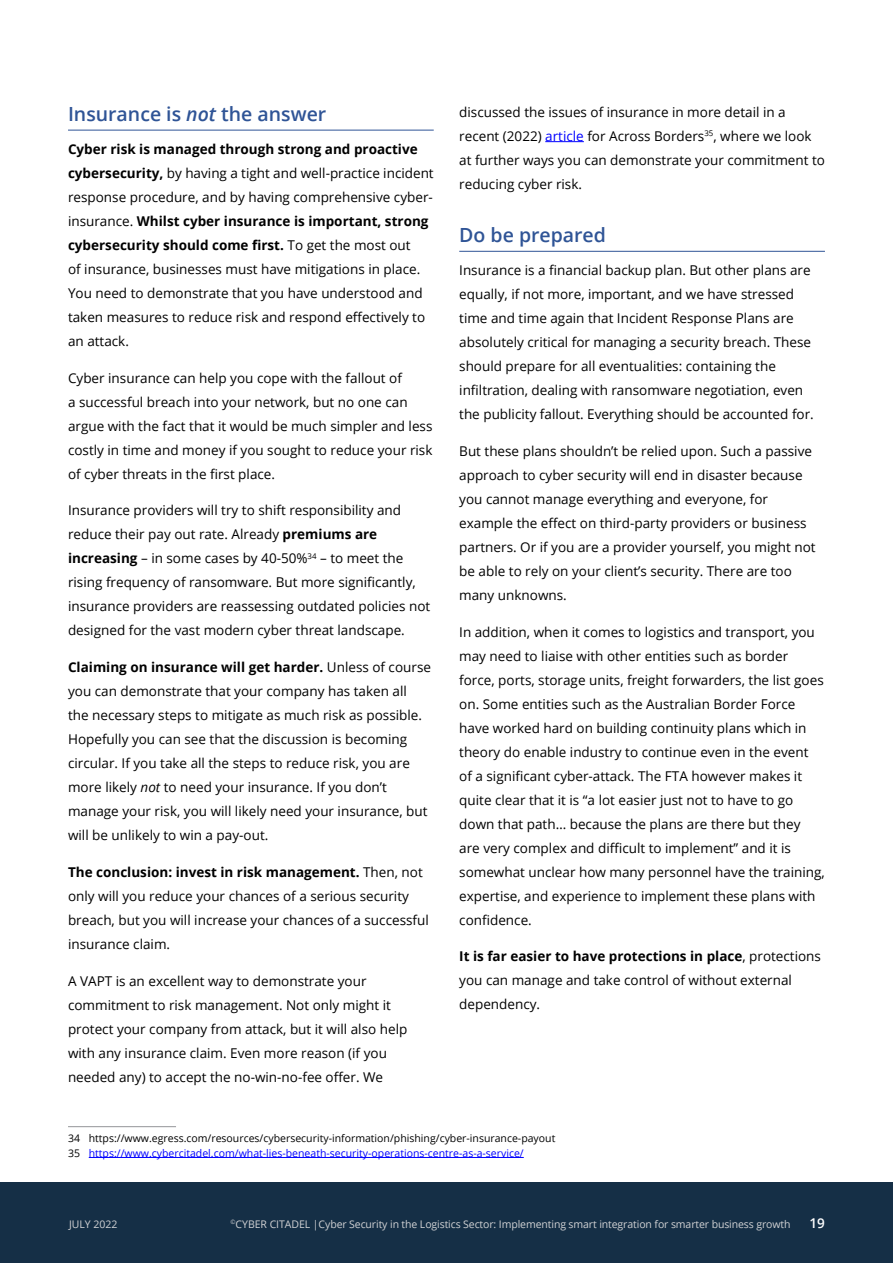
<style>
.page{position:relative;width:893px;height:1263px;background:#fff}
.page>*{position:absolute;margin:0;border:0;box-sizing:border-box;transform-origin:0 0}
.t1{font:600 19.5px "Open Sans";color:#2f5496}
.t2{font:13.5px/24px "Open Sans";color:#000}
.t3{font:600 13.5px "Open Sans";color:#fff}
.t4{font:10.5px/15px "Open Sans";color:#000}
.t5{font:10.5px "Open Sans";letter-spacing:-.01em;color:#d1d2d4}
.s1{font-style:italic}
.s2{font-weight:700}
.s3{color:#00f}
</style>
<div class="page">
<div style="left:0;top:1182px;width:893px;height:81px;background:#152f46"></div>
<hr style="left:68px;top:130px;width:366px;height:1px;background:#2f5496">
<hr style="left:68px;top:1126px;width:108px;height:1px;background:#939598">
<hr style="left:89px;top:1157px;width:435px;height:1px;background:#00f">
<hr style="left:545px;top:141px;width:39px;height:1px;background:#00f">
<hr style="left:459px;top:251px;width:366px;height:1px;background:#2f5496">
<h1 class="t1" style="left:68px;top:101px;width:260px">Insurance is <span class="s1">not</span> the answer</h1>
<p class="t2" style="left:68px;top:136px;width:367px"><span class="s2">Cyber risk is managed through strong and proactive cybersecurity,</span> by having a tight and well-practice incident response procedure, and by having comprehensive cyber&shy;insurance. <span class="s2">Whilst cyber insurance is important, strong cybersecurity should come first.</span> To get the most out<br>of insurance, businesses must have mitigations in place.<br>You need to demonstrate that you have understood and taken measures to reduce risk and respond effectively to an attack.</p>
<p class="t2" style="left:68px;top:365px;width:366px">Cyber insurance can help you cope with the fallout of<br>a successful breach into your network, but no one can argue with the fact that it would be much simpler and less costly in time and money if you sought to reduce your risk of cyber threats in the first place.</p>
<p class="t2" style="left:68px;top:498px;width:364px">Insurance providers will try to shift responsibility and reduce their pay out rate. Already <span class="s2">premiums are increasing</span> – in some cases by 40-50%<sup>34</sup> – to meet the rising frequency of ransomware. But more significantly, insurance providers are reassessing outdated policies not designed for the vast modern cyber threat landscape.</p>
<p class="t2" style="left:68px;top:655px;width:364px"><span class="s2">Claiming on insurance will get harder.</span> Unless of course you can demonstrate that your company has taken all<br>the necessary steps to mitigate as much risk as possible.<br>Hopefully you can see that the discussion is becoming circular. If you take all the steps to reduce risk, you are more likely <span class="s1">not</span> to need your insurance. If you don’t manage your risk, you will likely need your insurance, but will be unlikely to win a pay-out.</p>
<p class="t2" style="left:68px;top:860px;width:362px"><span class="s2">The conclusion: invest in risk management.</span> Then, not only will you reduce your chances of a serious security breach, but you will increase your chances of a successful insurance claim.</p>
<p class="t2" style="left:68px;top:968px;width:341px">A VAPT is an excellent way to demonstrate your commitment to risk management. Not only might it protect your company from attack, but it will also help with any insurance claim. Even more reason (if you needed any) to accept the no-win-no-fee offer. We</p>
<p class="t2" style="left:459px;top:99px;width:367px">discussed the issues of insurance in more detail in a recent (2022) <span class="s3">article</span> for Across Borders<sup>35</sup>, where we look at further ways you can demonstrate your commitment to reducing cyber risk.</p>
<h1 class="t1" style="left:459px;top:222px;width:148px">Do be prepared</h1>
<p class="t2" style="left:459px;top:258px;width:356px">Insurance is a financial backup plan. But other plans are equally, if not more, important, and we have stressed time and time again that Incident Response Plans are absolutely critical for managing a security breach. These should prepare for all eventualities: containing the infiltration, dealing with ransomware negotiation, even the publicity fallout. Everything should be accounted for.</p>
<p class="t2" style="left:459px;top:438px;width:358px">But these plans shouldn’t be relied upon. Such a passive approach to cyber security will end in disaster because you cannot manage everything and everyone, for example the effect on third-party providers or business partners. Or if you are a provider yourself, you might not be able to rely on your client’s security. There are too many unknowns.</p>
<p class="t2" style="left:459px;top:619px;width:367px">In addition, when it comes to logistics and transport, you may need to liaise with other entities such as border force, ports, storage units, freight forwarders, the list goes on. Some entities such as the Australian Border Force have worked hard on building continuity plans which in theory do enable industry to continue even in the event<br>of a significant cyber-attack. The FTA however makes it quite clear that it is “a lot easier just not to have to go down that path… because the plans are there but they<br>are very complex and difficult to implement” and it is somewhat unclear how many personnel have the training, expertise, and experience to implement these plans with confidence.</p>
<p class="t2" style="left:459px;top:944px;width:363px"><span class="s2">It is far easier to have protections in place</span>, protections you can manage and take control of without external dependency.</p>
<p class="t4" style="left:68px;top:1130px;width:489px">34 https://www.egress.com/resources/cybersecurity-information/phishing/cyber-insurance-payout<br>35 <span class="s3">https://www.cybercitadel.com/what-lies-beneath-security-operations-centre-as-a-service/</span></p>
<p class="t5" style="left:69px;top:1216px;width:50px">JULY 2022</p>
<p class="t5" style="left:231px;top:1216px;width:561px"><sup>©</sup>CYBER CITADEL |Cyber Security in the Logistics Sector: Implementing smart integration for smarter business growth</p>
<p class="t3" style="left:809px;top:1214px;width:17px">19</p>
</div>
